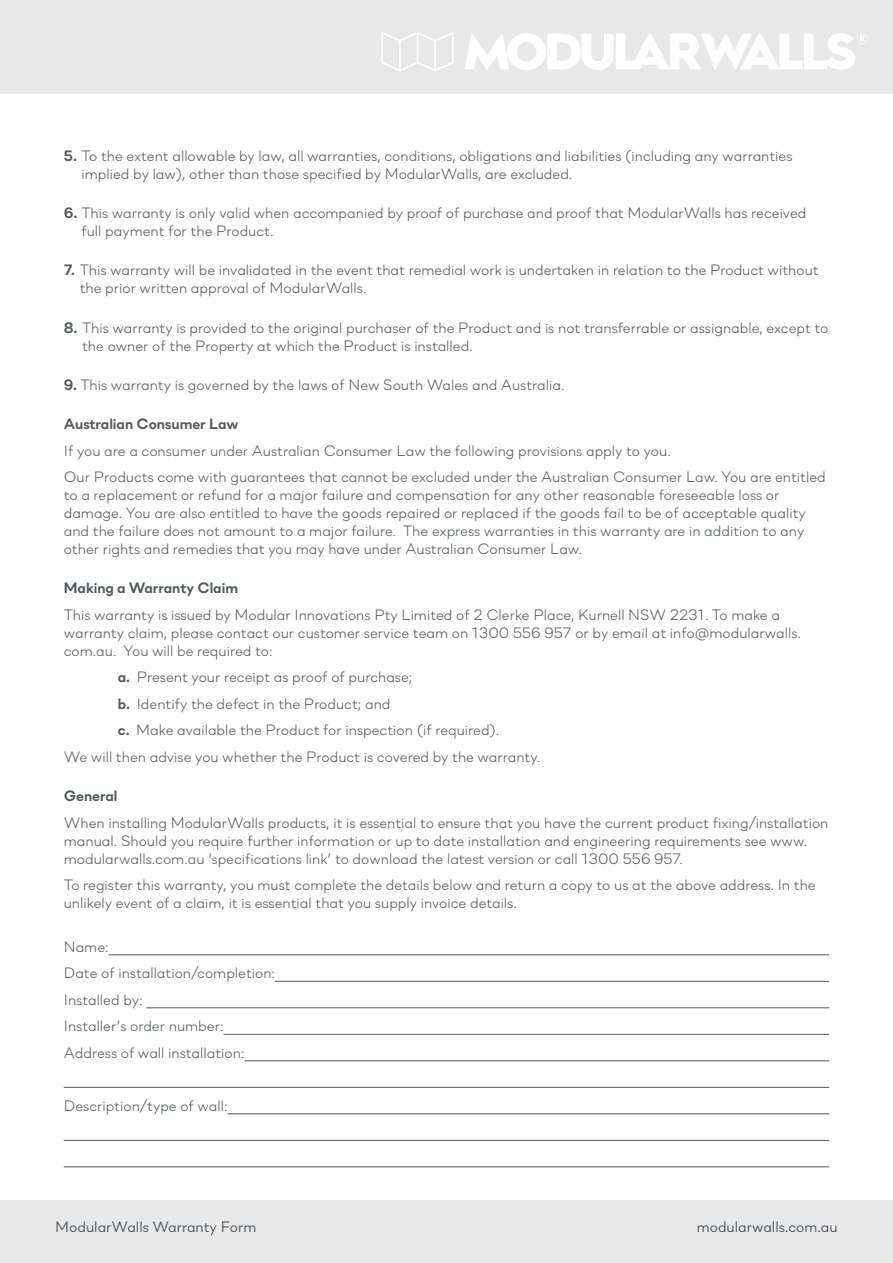
<style>
.page{position:relative;width:893px;height:1263px;background:#fff}
.page>*{position:absolute;margin:0;border:0;box-sizing:border-box;transform-origin:0 0}
.t1{font:300 15px/18px "Soin Sans Neue";color:#54585b}
.t2{font:700 15px "Soin Sans Neue";color:#54585b}
.Text{font:15px "Soin Sans Neue";color:#4d545a}
.s1{font-weight:700}
</style>
<div class="page">
<hr style="left:109px;top:954px;width:720px;height:1px;background:#54585b">
<hr style="left:275px;top:981px;width:554px;height:1px;background:#54585b">
<hr style="left:146px;top:1007px;width:683px;height:1px;background:#54585b">
<hr style="left:224px;top:1034px;width:605px;height:1px;background:#54585b">
<hr style="left:245px;top:1060px;width:584px;height:1px;background:#54585b">
<hr style="left:64px;top:1087px;width:765px;height:1px;background:#54585b">
<hr style="left:228px;top:1113px;width:601px;height:1px;background:#54585b">
<hr style="left:64px;top:1140px;width:765px;height:1px;background:#54585b">
<hr style="left:64px;top:1166px;width:765px;height:1px;background:#54585b">
<div style="left:0;top:0;width:893px;height:94px;background:#e8e8e8"></div>
<div style="left:0;top:1201px;width:893px;height:62px;background:#e8e8e8"></div>
<svg style="left:381px;top:32px;width:73px;height:39px"></svg>
<svg style="left:465px;top:33px;width:403px;height:37px"></svg>
<p class="t1" style="left:82px;top:145px;width:712px;text-indent:-18px"><span class="s1">5.</span> To the extent allowable by law, all warranties, conditions, obligations and liabilities (including any warranties implied by law), other than those specified by ModularWalls, are excluded.</p>
<p class="t1" style="left:81px;top:203px;width:727px;text-indent:-18px"><span class="s1">6.</span> This warranty is only valid when accompanied by proof of purchase and proof that ModularWalls has received full payment for the Product.</p>
<p class="t1" style="left:80px;top:260px;width:741px;text-indent:-16px"><span class="s1">7.</span> This warranty will be invalidated in the event that remedial work is undertaken in relation to the Product without the prior written approval of ModularWalls.</p>
<p class="t1" style="left:82px;top:317px;width:748px;text-indent:-18px"><span class="s1">8.</span> This warranty is provided to the original purchaser of the Product and is not transferrable or assignable, except to the owner of the Property at which the Product is installed.</p>
<p class="t1" style="left:64px;top:374px;width:502px"><span class="s1">9.</span> This warranty is governed by the laws of New South Wales and Australia.</p>
<p class="t2" style="left:64px;top:414px;width:176px">Australian Consumer Law</p>
<p class="t1" style="left:64px;top:440px;width:609px">If you are a consumer under Australian Consumer Law the following provisions apply to you.</p>
<p class="t1" style="left:64px;top:467px;width:764px">Our Products come with guarantees that cannot be excluded under the Australian Consumer Law. You are entitled to a replacement or refund for a major failure and compensation for any other reasonable foreseeable loss or damage. You are also entitled to have the goods repaired or replaced if the goods fail to be of acceptable quality and the failure does not amount to a major failure. The express warranties in this warranty are in addition to any other rights and remedies that you may have under Australian Consumer Law.</p>
<p class="t2" style="left:64px;top:578px;width:176px">Making a Warranty Claim</p>
<p class="t1" style="left:64px;top:604px;width:739px">This warranty is issued by Modular Innovations Pty Limited of 2 Clerke Place, Kurnell NSW 2231. To make a warranty claim, please contact our customer service team on 1300 556 957 or by email at info@modularwalls. com.au. You will be required to:</p>
<p class="t1" style="left:118px;top:667px;width:296px"><span class="s1">a.</span> Present your receipt as proof of purchase;</p>
<p class="t1" style="left:118px;top:693px;width:274px"><span class="s1">b.</span> Identify the defect in the Product; and</p>
<p class="t1" style="left:118px;top:720px;width:383px"><span class="s1">c.</span> Make available the Product for inspection (if required).</p>
<p class="t1" style="left:64px;top:746px;width:478px">We will then advise you whether the Product is covered by the warranty.</p>
<p class="t2" style="left:64px;top:786px;width:55px">General</p>
<p class="t1" style="left:64px;top:812px;width:766px">When installing ModularWalls products, it is essential to ensure that you have the current product fixing/installation manual. Should you require further information or up to date installation and engineering requirements see www. modularwalls.com.au ‘specifications link’ to download the latest version or call 1300 556 957.</p>
<p class="t1" style="left:64px;top:875px;width:753px">To register this warranty, you must complete the details below and return a copy to us at the above address. In the unlikely event of a claim, it is essential that you supply invoice details.</p>
<p class="t1" style="left:64px;top:936px;width:46px">Name:</p>
<p class="t1" style="left:64px;top:963px;width:213px">Date of installation/completion:</p>
<p class="t1" style="left:64px;top:989px;width:80px">Installed by:</p>
<p class="t1" style="left:64px;top:1016px;width:161px">Installer’s order number:</p>
<p class="t1" style="left:64px;top:1042px;width:182px">Address of wall installation:</p>
<p class="t1" style="left:64px;top:1095px;width:165px">Description/type of wall:</p>
<p class="Text" style="left:55px;top:1215px;width:203px">ModularWalls Warranty Form</p>
<p class="Text" style="left:697px;top:1215px;width:142px">modularwalls.com.au</p>
</div>
